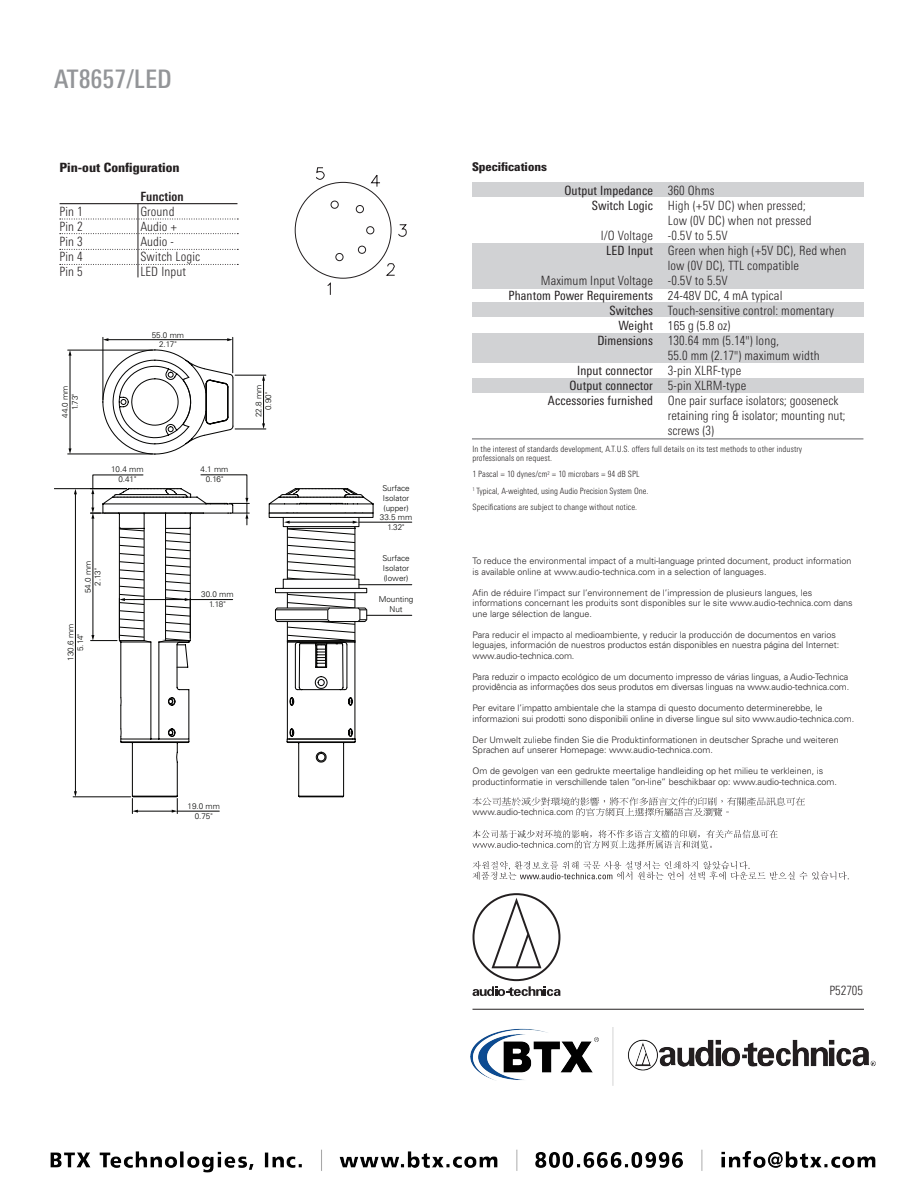
<style>
.page{position:relative;width:918px;height:1188px;background:#fff}
.page>*{position:absolute;margin:0;border:0;box-sizing:border-box;transform-origin:0 0}
.t1{font:500 condensed 25.5px "Univers Next Pro";color:#939598}
.t2{font:300 condensed 12.75px/15px "Univers Next Pro";letter-spacing:.01em;color:#231f20}
.t3{font:condensed 12.75px/15px "Univers Next Pro";letter-spacing:.01em;color:#231f20;text-align:right}
.t4{font:300 condensed 12.75px "Univers LT Std";letter-spacing:.01em;color:#231f20}
.t5{font:900 condensed 12.75px "Univers Next Pro";color:#231f20}
.t6{font:700 condensed 12.75px "Univers Next Pro";letter-spacing:.01em;color:#231f20}
.t7{font:900 condensed 12px "Univers Next Pro";color:#231f20}
.t8{font:300 9px/10.5px "Univers LT Std";color:#231f20}
.t9{font:300 condensed 8.7px/16.5px "Univers Next Pro";letter-spacing:.01em;color:#231f20}
.t10{font:300 8.1px/9.8px "Univers LT Std";color:#040503;text-align:center}
.s1{color:#231f20}
</style>
<div class="page">
<svg style="left:473px;top:893px;width:87px;height:103px"></svg>
<hr style="left:472px;top:1009px;width:392px;height:1px;background:#231f20">
<div style="left:472px;top:333px;width:392px;height:30px;background:#d1d2d4"></div>
<div style="left:472px;top:302px;width:392px;height:15px;background:#d1d2d4"></div>
<div style="left:472px;top:378px;width:392px;height:15px;background:#d1d2d4"></div>
<div style="left:472px;top:182px;width:392px;height:15px;background:#d1d2d4"></div>
<div style="left:472px;top:243px;width:392px;height:45px;background:#d1d2d4"></div>
<svg style="left:295px;top:167px;width:112px;height:128px"></svg>
<hr style="left:138px;top:204px;width:1px;height:73px;background:#231f20">
<hr style="left:60px;top:203px;width:177px;height:1px;background:#231f20">
<svg style="left:60px;top:219px;width:178px;height:1px"></svg>
<svg style="left:60px;top:233px;width:178px;height:1px"></svg>
<svg style="left:60px;top:249px;width:178px;height:1px"></svg>
<svg style="left:60px;top:264px;width:178px;height:1px"></svg>
<hr style="left:472px;top:439px;width:391px;height:1px;background:#636366">
<svg style="left:473px;top:797px;width:332px;height:19px"></svg>
<svg style="left:472px;top:830px;width:306px;height:19px"></svg>
<svg style="left:472px;top:861px;width:377px;height:19px"></svg>
<hr style="left:70px;top:355px;width:1px;height:94px;background:#050504">
<svg style="left:69px;top:448px;width:2px;height:6px"></svg>
<hr style="left:68px;top:350px;width:84px;height:1px;background:#050504">
<hr style="left:68px;top:454px;width:84px;height:1px;background:#050504">
<hr style="left:107px;top:339px;width:121px;height:1px;background:#050504">
<svg style="left:227px;top:338px;width:5px;height:3px"></svg>
<hr style="left:232px;top:337px;width:1px;height:36px;background:#050504">
<hr style="left:103px;top:337px;width:1px;height:63px;background:#050504">
<svg style="left:113px;top:740px;width:243px;height:58px"></svg>
<svg style="left:120px;top:689px;width:236px;height:51px"></svg>
<hr style="left:75px;top:493px;width:1px;height:299px;background:#050504">
<svg style="left:74px;top:791px;width:3px;height:6px"></svg>
<svg style="left:74px;top:489px;width:3px;height:5px"></svg>
<hr style="left:73px;top:797px;width:58px;height:1px;background:#050504">
<hr style="left:177px;top:811px;width:42px;height:1px;background:#050504">
<hr style="left:137px;top:811px;width:36px;height:1px;background:#050504">
<svg style="left:172px;top:798px;width:6px;height:16px"></svg>
<svg style="left:132px;top:798px;width:6px;height:16px"></svg>
<svg style="left:120px;top:689px;width:233px;height:49px"></svg>
<hr style="left:359px;top:522px;width:53px;height:1px;background:#050504">
<hr style="left:359px;top:584px;width:53px;height:1px;background:#050504">
<hr style="left:367px;top:615px;width:45px;height:1px;background:#050504">
<svg style="left:91px;top:349px;width:284px;height:340px"></svg>
<hr style="left:54px;top:488px;width:73px;height:1px;background:#050504">
<img style="left:471px;top:1028px;width:404px;height:57px">
<img style="left:50px;top:1149px;width:826px;height:24px">
<h1 class="t1" style="left:54px;top:64px;width:119px">AT8657/LED</h1>
<h2 class="t5" style="left:59px;top:159px;width:122px">Pin-out Configuration</h2>
<h2 class="t6" style="left:140px;top:189px;width:45px">Function</h2>
<h2 class="t2" style="left:59px;top:204px;width:25px">Pin 1</h2>
<h2 class="t2" style="left:140px;top:204px;width:36px">Ground</h2>
<h2 class="t2" style="left:59px;top:219px;width:25px">Pin 2</h2>
<h2 class="t2" style="left:140px;top:219px;width:38px">Audio +</h2>
<h2 class="t2" style="left:59px;top:234px;width:25px">Pin 3</h2>
<h2 class="t2" style="left:140px;top:234px;width:35px">Audio -</h2>
<h2 class="t2" style="left:59px;top:249px;width:25px">Pin 4</h2>
<h2 class="t2" style="left:140px;top:249px;width:61px">Switch Logic</h2>
<h2 class="t2" style="left:59px;top:264px;width:25px">Pin 5</h2>
<h2 class="t2" style="left:140px;top:264px;width:47px">LED Input</h2>
<p class="t10" style="left:60px;top:418px;width:34px;rotate:-90deg">44.0 mm<br>1.73<span class="s1">"</span></p>
<p class="t10" style="left:152px;top:330px;width:34px">55.0 mm<br>2.17<span class="s1">"</span></p>
<p class="t10" style="left:111px;top:465px;width:34px">10.4 mm<br>0.41<span class="s1">"</span></p>
<p class="t10" style="left:201px;top:465px;width:29px">4.1 mm<br>0.16<span class="s1">"</span></p>
<p class="t10" style="left:254px;top:417px;width:34px;rotate:-90deg">22.8 mm<br>0.90<span class="s1">"</span></p>
<p class="t10" style="left:83px;top:593px;width:34px;rotate:-90deg">54.0 mm<br>2.13<span class="s1">"</span></p>
<p class="t10" style="left:66px;top:661px;width:38px;rotate:-90deg">130.6 mm<br>5.14<span class="s1">"</span></p>
<p class="t10" style="left:201px;top:590px;width:34px">30.0 mm<br>1.18<span class="s1">"</span></p>
<p class="t10" style="left:188px;top:801px;width:34px">19.0 mm<br>0.75<span class="s1">"</span></p>
<p class="t10" style="left:382px;top:483px;width:29px;text-align:justify">Surface Isolator (upper)</p>
<p class="t10" style="left:380px;top:512px;width:34px">33.5 mm<br>1.32<span class="s1">"</span></p>
<p class="t10" style="left:382px;top:554px;width:29px;text-align:justify">Surface Isolator (lower)</p>
<p class="t10" style="left:379px;top:595px;width:36px">Mounting<br>Nut</p>
<h3 class="t7" style="left:472px;top:159px;width:76px">Specifications</h3>
<h2 class="t3" style="left:564px;top:183px;width:90px">Output Impedance<br>Switch Logic</h2>
<h2 class="t2" style="left:601px;top:228px;width:54px">I/O Voltage</h2>
<h2 class="t3" style="left:606px;top:243px;width:48px">LED Input</h2>
<h2 class="t2" style="left:541px;top:273px;width:114px">Maximum Input Voltage</h2>
<h2 class="t3" style="left:508px;top:288px;width:146px">Phantom Power Requirements<br>Switches<br>Weight<br>Dimensions</h2>
<h2 class="t3" style="left:548px;top:362px;width:106px">Input connector<br>Output connector<br>Accessories furnished</h2>
<h2 class="t2" style="left:668px;top:183px;width:180px">360 Ohms<br>High (+5V DC) when pressed;<br>Low (0V DC) when not pressed<br>-0.5V to 5.5V<br>Green when high (+5V DC), Red when low (0V DC), TTL compatible<br>-0.5V to 5.5V</h2>
<h2 class="t4" style="left:668px;top:288px;width:116px">24-48V DC, 4 mA typical</h2>
<h2 class="t2" style="left:668px;top:303px;width:168px">Touch-sensitive control: momentary</h2>
<h2 class="t4" style="left:668px;top:318px;width:64px">165 g (5.8 oz)</h2>
<h2 class="t2" style="left:668px;top:333px;width:179px">130.64 mm (5.14") long,<br>55.0 mm (2.17") maximum width<br>3-pin XLRF-type<br>5-pin XLRM-type<br>One pair surface isolators; gooseneck retaining ring &amp; isolator; mounting nut; screws (3)</h2>
<p class="t9" style="left:472px;top:444px;width:331px;line-height:9px">In the interest of standards development, A.T.U.S. offers full details on its test methods to other industry professionals on request.</p>
<p class="t9" style="left:472px;top:466px;width:177px">1 Pascal = 10 dynes/cm<sup>2</sup> = 10 microbars = 94 dB SPL<br><sup>1</sup> Typical, A-weighted, using Audio Precision System One.<br>Specifications are subject to change without notice.</p>
<p class="t8" style="left:472px;top:556px;width:380px">To reduce the environmental impact of a multi-language printed document, product information is available online at www.audio-technica.com in a selection of languages.</p>
<p class="t8" style="left:472px;top:587px;width:382px">Afin de réduire l’impact sur l’environnement de l’impression de plusieurs langues, les informations concernant les produits sont disponibles sur le site www.audio-technica.com dans une large sélection de langue.</p>
<p class="t8" style="left:472px;top:629px;width:368px">Para reducir el impacto al medioambiente, y reducir la producción de documentos en varios leguajes, información de nuestros productos están disponibles en nuestra página del Internet: www.audio-technica.com.</p>
<p class="t8" style="left:472px;top:671px;width:378px">Para reduzir o impacto ecológico de um documento impresso de várias linguas, a Audio-Technica providência as informações dos seus produtos em diversas linguas na www.audio-technica.com.</p>
<p class="t8" style="left:472px;top:703px;width:383px">Per evitare l’impatto ambientale che la stampa di questo documento determinerebbe, le informazioni sui prodotti sono disponibili online in diverse lingue sul sito www.audio-technica.com.</p>
<p class="t8" style="left:472px;top:734px;width:368px">Der Umwelt zuliebe finden Sie die Produktinformationen in deutscher Sprache und weiteren<br>Sprachen auf unserer Homepage: www.audio-technica.com.</p>
<p class="t8" style="left:472px;top:766px;width:366px">Om de gevolgen van een gedrukte meertalige handleiding op het milieu te verkleinen, is productinformatie in verschillende talen “on-line” beschikbaar op: www.audio-technica.com.</p>
<p class="t8" style="left:472px;top:807px;width:103px">www.audio-technica.com</p>
<h2 class="t2" style="left:829px;top:983px;width:35px">P52705</h2>
</div>
